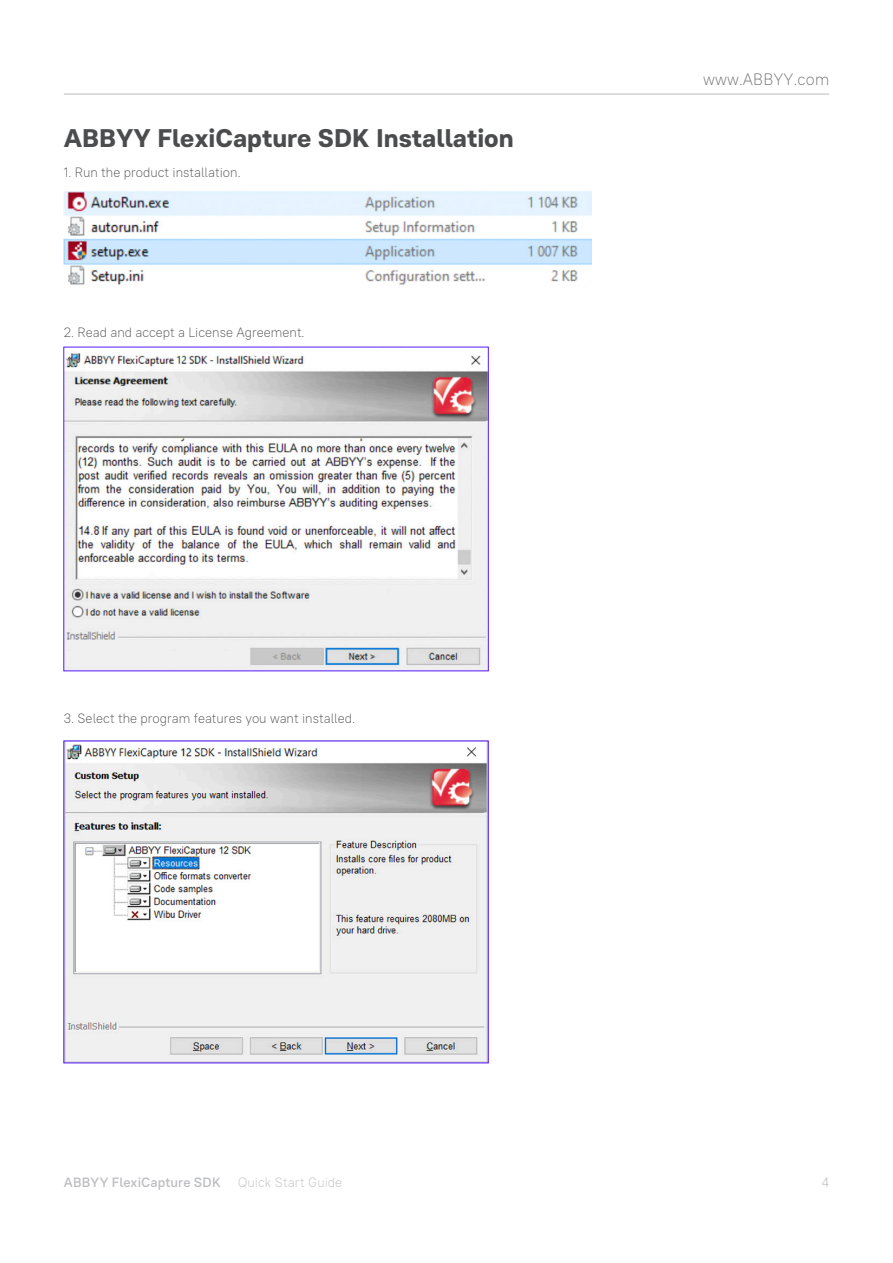
<style>
.page{position:relative;width:893px;height:1263px;background:#fff}
.page>*{position:absolute;margin:0;border:0;box-sizing:border-box;transform-origin:0 0}
.Heading_1{font:700 25.5px "PT Root";color:#4b4c4d}
.t1{font:200 16.5px "PT Root";letter-spacing:.01em;color:#6c6d70}
.t2{font:200 13.5px "PT Root";color:#4b4c4d}
.t3{font:500 13.5px "PT Root";letter-spacing:.01em;color:#bcbdc0}
.t4{font:200 13.5px "PT Root";letter-spacing:.005em;color:#bcbdc0}
.t5{font:300 13.5px "Helvetica Neue LTW1 G";color:#bcbdc0}
</style>
<div class="page">
<hr style="left:64px;top:94px;width:765px;height:1px;background:#bcbdc0">
<img style="left:64px;top:191px;width:528px;height:94px">
<img style="left:65px;top:353px;width:422px;height:316px">
<img style="left:65px;top:743px;width:422px;height:318px">
<p class="Heading_1" style="left:64px;top:122px;width:451px">ABBYY FlexiCapture SDK Installation</p>
<p class="t2" style="left:64px;top:164px;width:178px">1. Run the product installation.</p>
<p class="t2" style="left:64px;top:323px;width:242px">2. Read and accept a License Agreement.</p>
<p class="t2" style="left:64px;top:710px;width:293px">3. Select the program features you want installed.</p>
<p class="t1" style="left:703px;top:69px;width:128px">www.ABBYY.com</p>
<p class="t3" style="left:64px;top:1174px;width:159px">ABBYY FlexiCapture SDK</p>
<p class="t4" style="left:238px;top:1174px;width:106px">Quick Start Guide</p>
<p class="t5" style="left:822px;top:1174px;width:9px">4</p>
</div>
